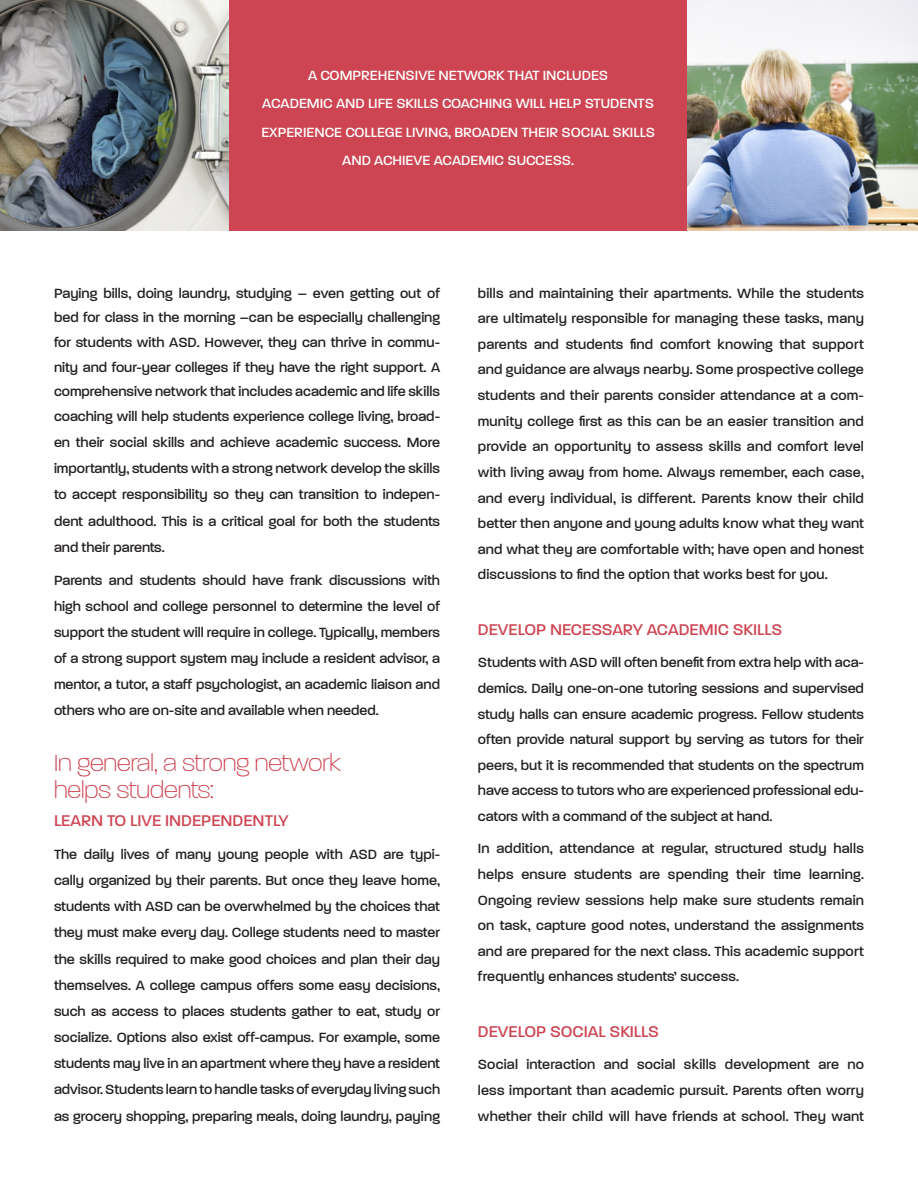
<style>
.page{position:relative;width:918px;height:1188px;background:#fff}
.page>*{position:absolute;margin:0;border:0;box-sizing:border-box;transform-origin:0 0}
.t1{font:200 31.5px/27.6px "Paralucent";color:#cd4552}
.t2{font:500 21px "Paralucent";color:#cd4552}
.t3{font:500 18px/25.7px "Paralucent";color:#231f20;text-align:justify}
.t4{font:500 18px/28.5px "Paralucent";color:#fff;text-align:center}
</style>
<div class="page">
<img style="left:0;top:0;width:229px;height:231px">
<div style="left:229px;top:0;width:458px;height:231px;background:#cd4552"></div>
<img style="left:687px;top:0;width:231px;height:231px">
<p class="t4" style="left:261px;top:60px;width:395px">A comprehensive network that includes<br>academic and life skills coaching will help students experience college living, broaden their social skills and achieve academic success.</p>
<p class="t3" style="left:54px;top:280px;width:388px">Paying bills, doing laundry, studying – even getting out of bed for class in the morning –can be especially challenging for students with ASD. However, they can thrive in commu&shy;nity and four-year colleges if they have the right support. A comprehensive network that includes academic and life skills coaching will help students experience college living, broad&shy;en their social skills and achieve academic success. More importantly, students with a strong network develop the skills to accept responsibility so they can transition to indepen&shy;dent adulthood. This is a critical goal for both the students and their parents.</p>
<p class="t3" style="left:54px;top:566px;width:388px;line-height:26.1px">Parents and students should have frank discussions with high school and college personnel to determine the level of support the student will require in college. Typically, members of a strong support system may include a resident advisor, a mentor, a tutor, a staff psychologist, an academic liaison and others who are on-site and available when needed.</p>
<p class="t1" style="left:54px;top:747px;width:289px">In general, a strong network helps students:</p>
<p class="t2" style="left:54px;top:809px;width:236px">Learn to live independently</p>
<p class="t3" style="left:54px;top:841px;width:306px">The daily lives of many young people with ASD</p>
<p class="t3" style="left:54px;top:841px;width:388px;line-height:26.1px;text-indent:330px">are typi&shy;cally organized by their parents. But once they leave home, students with ASD can be overwhelmed by the choices that they must make every day. College students need to master the skills required to make good choices and plan their day themselves. A college campus offers some easy decisions, such as access to places students gather to eat, study or socialize. Options also exist off-campus. For example, some students may live in an apartment where they have a resident advisor. Students learn to handle tasks of everyday living such as grocery shopping, preparing meals, doing laundry, paying</p>
<p class="t3" style="left:478px;top:280px;width:388px">bills and maintaining their apartments. While the students are ultimately responsible for managing these tasks, many parents and students find comfort knowing that support and guidance are always nearby. Some prospective college students and their parents consider attendance at a com&shy;munity college first as this can be an easier transition and provide an opportunity to assess skills and comfort level with living away from home. Always remember, each case, and every individual, is different. Parents know their child better then anyone and young adults know what they want and what they are comfortable with; have open and honest discussions to find the option that works best for you.</p>
<p class="t2" style="left:478px;top:618px;width:306px">Develop necessary academic skills</p>
<p class="t3" style="left:478px;top:649px;width:388px">Students with ASD will often benefit from extra help with aca&shy;demics. Daily one-on-one tutoring sessions and supervised study halls can ensure academic progress. Fellow students often provide natural support by serving as tutors for their peers, but it is recommended that students on the spectrum have access to tutors who are experienced professional edu&shy;cators with a command of the subject at hand.</p>
<p class="t3" style="left:478px;top:835px;width:388px">In addition, attendance at regular, structured study halls helps ensure students are spending their time learning.<br>Ongoing review sessions help make sure students remain on task, capture good notes, understand the assignments and are prepared for the next class. This academic support frequently enhances students’ success.</p>
<p class="t2" style="left:478px;top:1020px;width:183px">Develop Social Skills</p>
<p class="t3" style="left:478px;top:1051px;width:388px">Social interaction and social skills development are no less important than academic pursuit. Parents often worry whether their child will have friends at school. They want</p>
</div>
